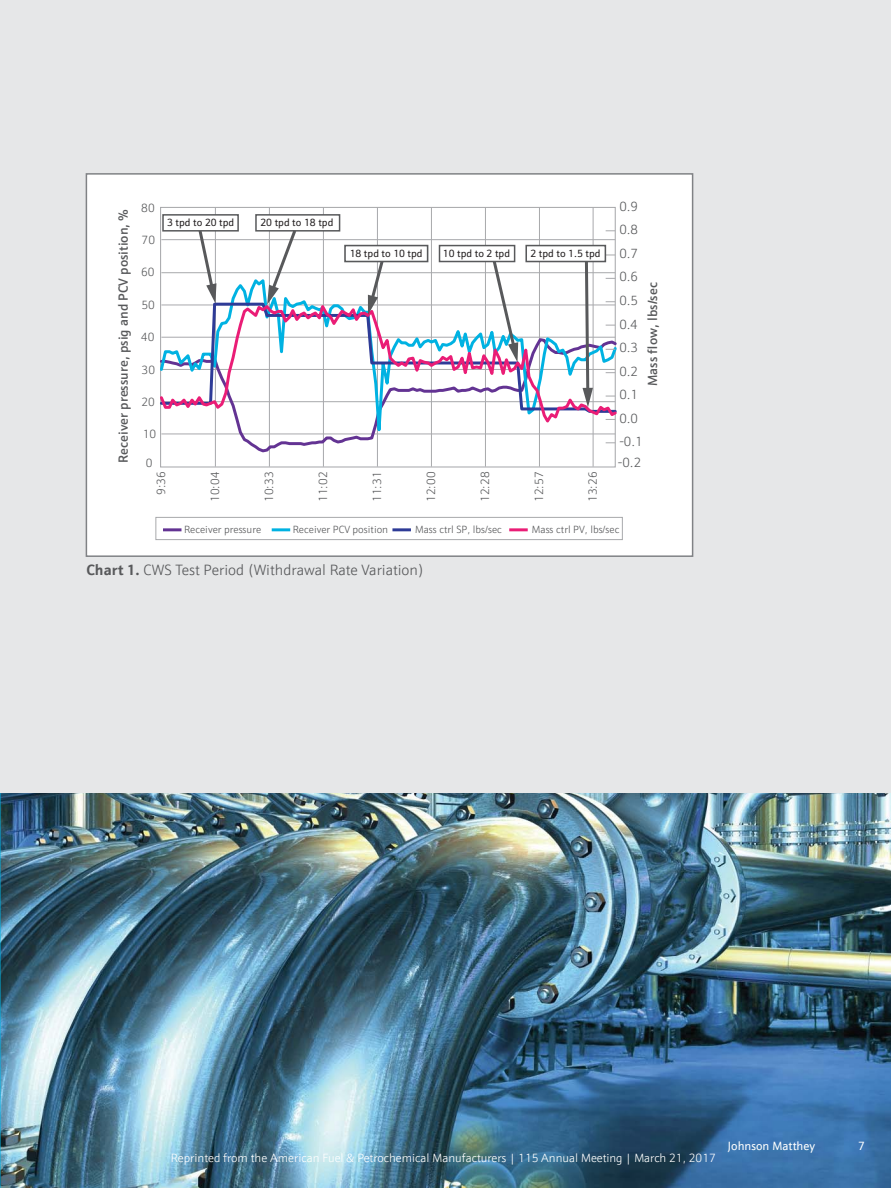
<style>
.page{position:relative;width:891px;height:1188px;background:#fff}
.page>*{position:absolute;margin:0;border:0;box-sizing:border-box;transform-origin:0 0}
.t1{font:300 15px "JM Sans";color:#58595b}
.t2{font:500 13.35px "JM Sans";color:#58595b}
.t3{font:300 13.35px "JM Sans";color:#58595b}
.t4{font:300 12px "JM Sans";color:#fff}
.t5{font:300 12px "JM Sans";color:#58595b}
.t6{font:12px "JM Sans";color:#fff}
.t7{font:300 10.5px "JM Sans";color:#58595b}
.t8{font:10.5px "JM Sans";color:#221e1f}
.s1{font-weight:700}
</style>
<div class="page">
<img style="left:0;top:793px;width:891px;height:395px">
<div style="left:0;top:0;width:891px;height:793px;background:#e6e7e8"></div>
<div style="left:86px;top:174px;width:607px;height:382px;background:#fff"></div>
<div style="left:86px;top:173px;width:607px;height:384px;border:2px solid #808285"></div>
<hr style="left:161px;top:272px;width:454px;height:1px;background:#a8a9ac">
<hr style="left:161px;top:239px;width:454px;height:1px;background:#a8a9ac">
<hr style="left:215px;top:207px;width:1px;height:260px;background:#a8a9ac">
<hr style="left:269px;top:207px;width:1px;height:260px;background:#a8a9ac">
<hr style="left:323px;top:207px;width:1px;height:260px;background:#a8a9ac">
<hr style="left:377px;top:207px;width:1px;height:260px;background:#a8a9ac">
<hr style="left:431px;top:207px;width:1px;height:260px;background:#a8a9ac">
<hr style="left:485px;top:207px;width:1px;height:260px;background:#a8a9ac">
<hr style="left:539px;top:207px;width:1px;height:260px;background:#a8a9ac">
<hr style="left:593px;top:207px;width:1px;height:260px;background:#a8a9ac">
<svg style="left:160px;top:275px;width:456px;height:193px"></svg>
<svg style="left:160px;top:299px;width:457px;height:128px"></svg>
<div style="left:155px;top:517px;width:468px;height:23px;border:1px solid #a8a9ac"></div>
<svg style="left:491px;top:257px;width:27px;height:105px"></svg>
<svg style="left:368px;top:262px;width:18px;height:53px"></svg>
<svg style="left:583px;top:262px;width:10px;height:145px"></svg>
<div style="left:526px;top:246px;width:79px;height:16px;background:#fff"></div>
<div style="left:525px;top:245px;width:81px;height:17px;border:2px solid #58595b"></div>
<div style="left:440px;top:246px;width:75px;height:16px;background:#fff"></div>
<div style="left:439px;top:245px;width:76px;height:17px;border:2px solid #58595b"></div>
<div style="left:345px;top:246px;width:83px;height:16px;background:#fff"></div>
<div style="left:344px;top:245px;width:84px;height:17px;border:2px solid #58595b"></div>
<div style="left:256px;top:215px;width:84px;height:16px;background:#fff"></div>
<div style="left:255px;top:214px;width:85px;height:18px;border:2px solid #58595b"></div>
<svg style="left:196px;top:232px;width:20px;height:71px"></svg>
<div style="left:163px;top:215px;width:75px;height:16px;background:#fff"></div>
<div style="left:162px;top:214px;width:77px;height:18px;border:2px solid #58595b"></div>
<hr style="left:163px;top:528px;width:18px;height:3px;background:#633393">
<hr style="left:272px;top:528px;width:18px;height:3px;background:#00b2e2">
<hr style="left:392px;top:528px;width:19px;height:3px;background:#2e3b97">
<hr style="left:509px;top:528px;width:19px;height:3px;background:#ea1d76">
<svg style="left:267px;top:229px;width:32px;height:76px"></svg>
<p class="t2" style="left:118px;top:463px;width:255px;rotate:-90deg">Receiver pressure, psig and PCV position, %</p>
<p class="t5" style="left:141px;top:201px;width:15px">80</p>
<p class="t5" style="left:142px;top:233px;width:15px">70</p>
<p class="t5" style="left:141px;top:265px;width:15px">60</p>
<p class="t5" style="left:141px;top:298px;width:15px">50</p>
<p class="t5" style="left:141px;top:330px;width:15px">40</p>
<p class="t5" style="left:142px;top:362px;width:15px">30</p>
<p class="t5" style="left:141px;top:395px;width:15px">20</p>
<p class="t5" style="left:143px;top:427px;width:15px">10</p>
<p class="t5" style="left:146px;top:456px;width:8px">0</p>
<p class="t8" style="left:167px;top:216px;width:69px">3 tpd to 20 tpd</p>
<p class="t8" style="left:260px;top:216px;width:75px">20 tpd to 18 tpd</p>
<p class="t8" style="left:350px;top:247px;width:75px">18 tpd to 10 tpd</p>
<p class="t8" style="left:443px;top:247px;width:69px">10 tpd to 2 tpd</p>
<p class="t8" style="left:530px;top:247px;width:72px">2 tpd to 1.5 tpd</p>
<p class="t5" style="left:154px;top:495px;width:25px;rotate:-90deg">9:36</p>
<p class="t5" style="left:208px;top:502px;width:32px;rotate:-90deg">10:04</p>
<p class="t5" style="left:262px;top:502px;width:32px;rotate:-90deg">10:33</p>
<p class="t5" style="left:316px;top:502px;width:32px;rotate:-90deg">11:02</p>
<p class="t5" style="left:370px;top:502px;width:32px;rotate:-90deg">11:31</p>
<p class="t5" style="left:424px;top:502px;width:32px;rotate:-90deg">12:00</p>
<p class="t5" style="left:478px;top:502px;width:32px;rotate:-90deg">12:28</p>
<p class="t5" style="left:532px;top:502px;width:32px;rotate:-90deg">12:57</p>
<p class="t5" style="left:586px;top:502px;width:32px;rotate:-90deg">13:26</p>
<p class="t3" style="left:619px;top:198px;width:20px">0.9</p>
<p class="t3" style="left:619px;top:222px;width:20px">0.8</p>
<p class="t3" style="left:619px;top:246px;width:20px">0.7</p>
<p class="t3" style="left:619px;top:269px;width:20px">0.6</p>
<p class="t3" style="left:619px;top:293px;width:20px">0.5</p>
<p class="t3" style="left:619px;top:316px;width:20px">0.4</p>
<p class="t3" style="left:619px;top:340px;width:20px">0.3</p>
<p class="t3" style="left:619px;top:363px;width:20px">0.2</p>
<p class="t3" style="left:619px;top:387px;width:20px">0.1</p>
<p class="t3" style="left:619px;top:410px;width:20px">0.0</p>
<p class="t2" style="left:647px;top:386px;width:105px;rotate:-90deg">Mass flow, lbs/sec</p>
<p class="t3" style="left:619px;top:434px;width:25px">-0.1</p>
<p class="t3" style="left:618px;top:455px;width:25px">-0.2</p>
<p class="t7" style="left:184px;top:523px;width:79px">Receiver pressure</p>
<p class="t7" style="left:293px;top:523px;width:97px">Receiver PCV position</p>
<p class="t7" style="left:415px;top:523px;width:88px">Mass ctrl SP, lbs/sec</p>
<p class="t7" style="left:532px;top:523px;width:89px">Mass ctrl PV, lbs/sec</p>
<p class="t1" style="left:86px;top:564px;width:339px"><span class="s1">Chart 1.</span> CWS Test Period (Withdrawal Rate Variation)</p>
<p class="t4" style="left:171px;top:1153px;width:546px">Reprinted from the American Fuel &amp; Petrochemical Manufacturers | 115 Annual Meeting | March 21, 2017</p>
<p class="t6" style="left:728px;top:1141px;width:89px">Johnson Matthey</p>
<p class="t6" style="left:858px;top:1141px;width:8px">7</p>
</div>
